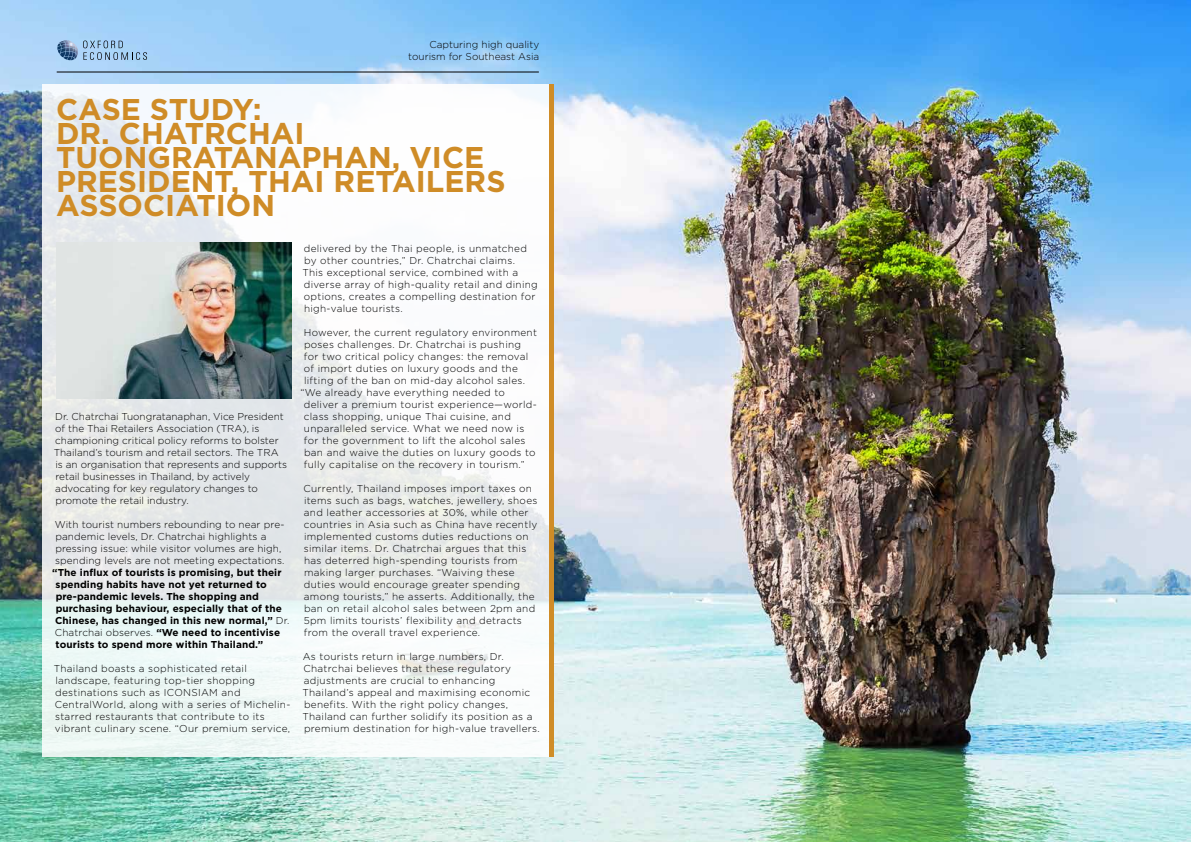
<style>
.page{position:relative;width:1191px;height:842px;background:#fff}
.page>*{position:absolute;margin:0;border:0;box-sizing:border-box;transform-origin:0 0}
.t1{font:700 30px/24px "Gotham";color:#cf8c27}
.t2{font:300 10px/12px "Gotham";letter-spacing:.03em;color:#000}
.t3{font:300 10px/12px "Gotham";color:#000;text-align:right}
.t4{font:700 10px/12px "Gotham";letter-spacing:.01em;color:#000}
.t5{font:300 10px/12px "Gotham";letter-spacing:.01em;color:#000}
.s1{font-weight:300}
</style>
<div class="page">
<img style="left:0;top:0;width:1191px;height:842px">
<hr style="left:57px;top:72px;width:482px;height:1px;background:#000">
<svg style="left:83px;top:41px;width:64px;height:19px"></svg>
<img style="left:57px;top:40px;width:21px;height:13px">
<hr style="left:549px;top:84px;width:4px;height:672px;background:#cf8c27">
<svg style="left:42px;top:84px;width:507px;height:672px"></svg>
<img style="left:57px;top:242px;width:235px;height:156px">
<p class="t3" style="left:408px;top:38px;width:132px">Capturing high quality tourism for Southeast Asia</p>
<h1 class="t1" style="left:56px;top:97px;width:451px">CASE STUDY:<br>DR. CHATRCHAI<br>TUONGRATANAPHAN, VICE<br>PRESIDENT, THAI RETAILERS<br>ASSOCIATION</h1>
<p class="t3" style="left:54px;top:410px;width:235px;text-align:left">Dr. Chatrchai Tuongratanaphan, Vice President of the Thai Retailers Association (TRA), is championing critical policy reforms to bolster Thailand’s tourism and retail sectors. The TRA is an organisation that represents and supports retail businesses in Thailand, by actively advocating for key regulatory changes to promote the retail industry.</p>
<p class="t5" style="left:55px;top:518px;width:231px">With tourist numbers rebounding to near pre&shy;pandemic levels, Dr. Chatrchai highlights a pressing issue: while visitor volumes are high, spending levels are not meeting expectations.</p>
<p class="t4" style="left:52px;top:566px;width:238px">“The influx of tourists is promising, but their spending habits have not yet returned to pre-pandemic levels. The shopping and purchasing behaviour, especially that of the Chinese, has changed in this new normal,” <span class="s1">Dr.<br>Chatrchai observes.</span> “We need to incentivise tourists to spend more within Thailand.”</p>
<p class="t2" style="left:54px;top:662px;width:238px">Thailand boasts a sophisticated retail landscape, featuring top-tier shopping destinations such as ICONSIAM and CentralWorld, along with a series of Michelin&shy;starred restaurants that contribute to its vibrant culinary scene. “Our premium service,</p>
<p class="t2" style="left:302px;top:242px;width:237px">delivered by the Thai people, is unmatched by other countries,” Dr. Chatrchai claims.<br>This exceptional service, combined with a diverse array of high-quality retail and dining options, creates a compelling destination for high-value tourists.</p>
<p class="t2" style="left:304px;top:326px;width:235px">However, the current regulatory environment</p>
<p class="t2" style="left:304px;top:338px;width:219px">poses challenges. Dr. Chatrchai is pushing</p>
<p class="t2" style="left:304px;top:350px;width:226px">for two critical policy changes: the removal</p>
<p class="t2" style="left:304px;top:362px;width:216px">of import duties on luxury goods and the</p>
<p class="t2" style="left:304px;top:374px;width:222px">lifting of the ban on mid-day alcohol sales.</p>
<p class="t2" style="left:300px;top:386px;width:206px">“We already have everything needed to</p>
<p class="t2" style="left:304px;top:398px;width:235px">deliver a premium tourist experience—world-</p>
<p class="t2" style="left:304px;top:410px;width:209px">class shopping, unique Thai cuisine, and</p>
<p class="t2" style="left:304px;top:422px;width:222px">unparalleled service. What we need now is</p>
<p class="t2" style="left:304px;top:434px;width:223px">for the government to lift the alcohol sales</p>
<p class="t2" style="left:304px;top:446px;width:233px">ban and waive the duties on luxury goods to</p>
<p class="t2" style="left:304px;top:458px;width:222px">fully capitalise on the recovery in tourism.”</p>
<p class="t2" style="left:303px;top:482px;width:235px">Currently, Thailand imposes import taxes on items such as bags, watches, jewellery, shoes and leather accessories at 30%, while other countries in Asia such as China have recently implemented customs duties reductions on similar items. Dr. Chatrchai argues that this has deterred high-spending tourists from making larger purchases. “Waiving these duties would encourage greater spending among tourists,” he asserts. Additionally, the ban on retail alcohol sales between 2pm and 5pm limits tourists’ flexibility and detracts from the overall travel experience.</p>
<p class="t2" style="left:302px;top:650px;width:239px">As tourists return in large numbers, Dr.<br>Chatrchai believes that these regulatory adjustments are crucial to enhancing Thailand’s appeal and maximising economic benefits. With the right policy changes, Thailand can further solidify its position as a premium destination for high-value travellers.</p>
</div>
